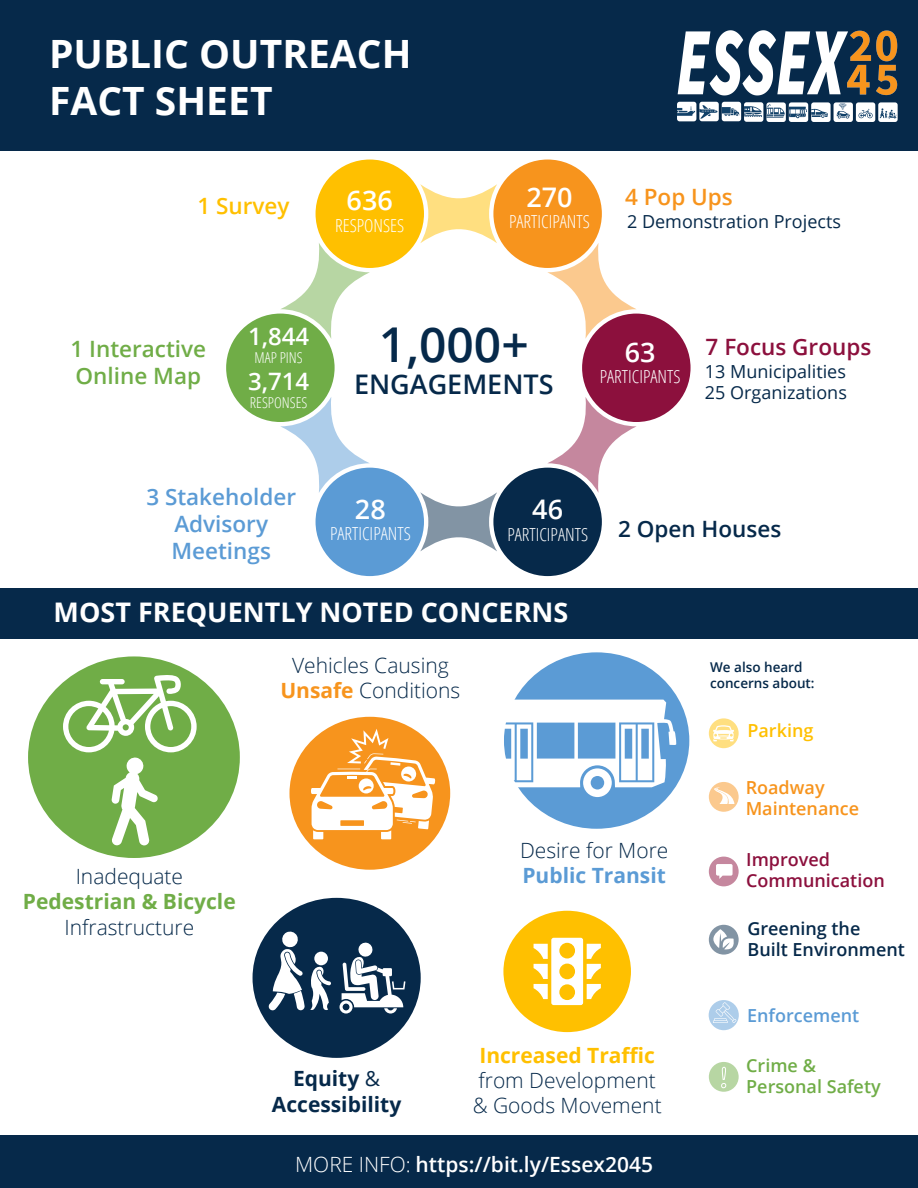
<style>
.page{position:relative;width:918px;height:1188px;background:#fff}
.page>*{position:absolute;margin:0;border:0;box-sizing:border-box;transform-origin:0 0}
.t1{font:600 48px "Open Sans";color:#06294a}
.t2{font:700 39px/46.8px "Open Sans";color:#fff}
.t3{font:700 27px "Open Sans";color:#fff}
.t4{font:600 27px "Open Sans";color:#fff}
.t5{font:600 27px "Open Sans";color:#06294a}
.t6{font:600 24px "Open Sans";color:#fff}
.t7{font:600 22.5px/27px "Open Sans";color:#5b9bd5;text-align:center}
.t8{font:600 22.5px/27px "Open Sans";color:#70ad47}
.t9{font:600 22.5px "Open Sans";color:#8c103d}
.t10{font:600 22.5px "Open Sans";color:#06294a}
.t11{font:600 22.5px "Open Sans";color:#ffc000}
.t12{font:600 22.5px "Open Sans";color:#f7941d}
.t13{font:300 21px/25.2px "Open Sans";color:#06294a;text-align:center}
.t14{font:600 21px "Open Sans";color:#fff}
.t15{font:700 21px/25.2px "Open Sans";color:#06294a;text-align:center}
.t16{font:700 21px "Open Sans";color:#70ad47}
.t17{font:700 21px "Open Sans";color:#ffc000}
.t18{font:700 21px "Open Sans";color:#5b9bd5}
.t19{font:300 condensed 18px "Open Sans";color:#fff}
.t20{font:18px/21.6px "Open Sans";color:#06294a}
.t21{font:600 18px/21.6px "Open Sans";color:#06294a}
.t22{font:600 18px/21.6px "Open Sans";color:#8c103d}
.t23{font:600 18px/21.6px "Open Sans";color:#70ad47}
.t24{font:600 18px/21.6px "Open Sans";color:#f7941d}
.t25{font:600 18px "Open Sans";color:#5b9bd5}
.t26{font:600 18px "Open Sans";color:#ffc000}
.t27{font:300 condensed 15px "Open Sans";color:#fff}
.t28{font:600 13.5px/16.2px "Open Sans";color:#06294a}
.s1{font-weight:700;color:#f7941d}
.s2{font-weight:400}
.s3{font-weight:300}
</style>
<div class="page">
<div style="left:504px;top:652px;width:185px;height:177px;background:#5b9bd5;border-radius:50%"></div>
<div style="left:0;top:589px;width:918px;height:50px;background:#06294a"></div>
<div style="left:0;top:0;width:918px;height:151px;background:#06294a"></div>
<div style="left:493px;top:160px;width:109px;height:108px;background:#f7941d;border-radius:50%"></div>
<div style="left:316px;top:160px;width:108px;height:108px;background:#ffc000;border-radius:50%"></div>
<div style="left:493px;top:468px;width:109px;height:108px;background:#06294a;border-radius:50%"></div>
<div style="left:582px;top:314px;width:109px;height:108px;background:#8c103d;border-radius:50%"></div>
<div style="left:226px;top:314px;width:109px;height:108px;background:#70ad47;border-radius:50%"></div>
<div style="left:316px;top:468px;width:108px;height:108px;background:#5b9bd5;border-radius:50%"></div>
<svg style="left:280px;top:243px;width:90px;height:96px"></svg>
<svg style="left:420px;top:184px;width:77px;height:59px"></svg>
<svg style="left:547px;top:397px;width:90px;height:96px"></svg>
<svg style="left:547px;top:243px;width:90px;height:96px"></svg>
<svg style="left:280px;top:397px;width:90px;height:96px"></svg>
<svg style="left:420px;top:492px;width:77px;height:59px"></svg>
<div style="left:253px;top:898px;width:168px;height:160px;background:#06294a;border-radius:50%"></div>
<div style="left:503px;top:911px;width:128px;height:121px;background:#ffc000;border-radius:50%"></div>
<div style="left:28px;top:656px;width:212px;height:202px;background:#70ad47;border-radius:50%"></div>
<svg style="left:63px;top:674px;width:134px;height:171px"></svg>
<svg style="left:534px;top:938px;width:67px;height:67px"></svg>
<svg style="left:709px;top:782px;width:30px;height:30px"></svg>
<svg style="left:712px;top:787px;width:22px;height:17px"></svg>
<svg style="left:709px;top:718px;width:30px;height:30px"></svg>
<svg style="left:713px;top:725px;width:21px;height:16px"></svg>
<div style="left:709px;top:857px;width:30px;height:29px;background:#c5879e;border-radius:50%"></div>
<svg style="left:716px;top:864px;width:17px;height:15px"></svg>
<svg style="left:709px;top:925px;width:30px;height:30px"></svg>
<svg style="left:713px;top:929px;width:22px;height:21px"></svg>
<svg style="left:709px;top:1000px;width:30px;height:30px"></svg>
<svg style="left:713px;top:1002px;width:23px;height:21px"></svg>
<div style="left:709px;top:1062px;width:30px;height:30px;background:#b7d6a3;border-radius:50%"></div>
<svg style="left:721px;top:1067px;width:6px;height:22px"></svg>
<div style="left:0;top:1135px;width:918px;height:53px;background:#06294a"></div>
<img style="left:677px;top:30px;width:221px;height:91px">
<svg style="left:268px;top:930px;width:63px;height:80px"></svg>
<svg style="left:340px;top:942px;width:65px;height:72px"></svg>
<svg style="left:504px;top:700px;width:173px;height:87px"></svg>
<div style="left:289px;top:717px;width:161px;height:153px;background:#f7941d;border-radius:50%"></div>
<svg style="left:311px;top:729px;width:125px;height:110px"></svg>
<h2 class="t2" style="left:49px;top:29px;width:364px">PUBLIC OUTREACH<br>FACT SHEET</h2>
<p class="t11" style="left:197px;top:190px;width:94px">1 Survey</p>
<p class="t4" style="left:526px;top:178px;width:48px">270</p>
<p class="t19" style="left:509px;top:210px;width:82px">PARTICIPANTS</p>
<p class="t4" style="left:347px;top:182px;width:48px">636</p>
<p class="t12" style="left:625px;top:181px;width:109px">4 Pop Ups</p>
<p class="t19" style="left:335px;top:213px;width:71px">RESPONSES</p>
<p class="t20" style="left:627px;top:210px;width:215px">2 Demonstration Projects</p>
<p class="t8" style="left:70px;top:335px;width:137px">1 Interactive<br>Online Map</p>
<p class="t6" style="left:248px;top:320px;width:63px">1,844</p>
<p class="t27" style="left:255px;top:348px;width:50px">MAP PINS</p>
<p class="t6" style="left:248px;top:365px;width:63px">3,714</p>
<p class="t27" style="left:250px;top:392px;width:59px">RESPONSES</p>
<h1 class="t1" style="left:379px;top:312px;width:151px">1,000+</h1>
<p class="t5" style="left:354px;top:366px;width:201px">ENGAGEMENTS</p>
<p class="t20" style="left:705px;top:360px;width:143px">13 Municipalities<br>25 Organizations</p>
<p class="t9" style="left:706px;top:331px;width:167px">7 Focus Groups</p>
<p class="t4" style="left:625px;top:333px;width:32px">63</p>
<p class="t19" style="left:600px;top:364px;width:82px">PARTICIPANTS</p>
<p class="t7" style="left:146px;top:483px;width:151px">3 Stakeholder<br>Advisory<br>Meetings</p>
<p class="t4" style="left:355px;top:491px;width:32px">28</p>
<p class="t19" style="left:330px;top:522px;width:82px">PARTICIPANTS</p>
<p class="t4" style="left:532px;top:491px;width:32px">46</p>
<p class="t19" style="left:507px;top:522px;width:82px">PARTICIPANTS</p>
<p class="t10" style="left:618px;top:513px;width:165px">2 Open Houses</p>
<p class="t3" style="left:54px;top:593px;width:516px">MOST FREQUENTLY NOTED CONCERNS</p>
<p class="t13" style="left:280px;top:652px;width:182px">Vehicles Causing<br><span class="s1">Unsafe</span> Conditions</p>
<p class="t13" style="left:76px;top:863px;width:109px">Inadequate</p>
<p class="t16" style="left:23px;top:887px;width:214px">Pedestrian &amp; Bicycle</p>
<p class="t13" style="left:65px;top:914px;width:131px">Infrastructure</p>
<p class="t13" style="left:520px;top:837px;width:150px">Desire for More</p>
<p class="t18" style="left:522px;top:860px;width:145px">Public Transit</p>
<p class="t15" style="left:272px;top:1066px;width:131px">Equity <span class="s2">&amp;<br></span>Accessibility</p>
<p class="t17" style="left:479px;top:1040px;width:177px">Increased Traffic</p>
<p class="t13" style="left:473px;top:1067px;width:191px;text-align:left">from Development &amp; Goods Movement</p>
<p class="t14" style="left:295px;top:1150px;width:359px"><span class="s3">MORE INFO:</span> https://bit.ly/Essex2045</p>
<p class="t28" style="left:710px;top:659px;width:106px">We also heard concerns about:</p>
<p class="t26" style="left:747px;top:718px;width:68px">Parking</p>
<p class="t24" style="left:746px;top:776px;width:115px">Roadway<br>Maintenance</p>
<p class="t22" style="left:746px;top:848px;width:140px">Improved<br>Communication</p>
<p class="t21" style="left:747px;top:917px;width:159px">Greening the<br>Built Environment</p>
<p class="t25" style="left:747px;top:1003px;width:114px">Enforcement</p>
<p class="t23" style="left:746px;top:1054px;width:136px">Crime &amp;<br>Personal Safety</p>
</div>
